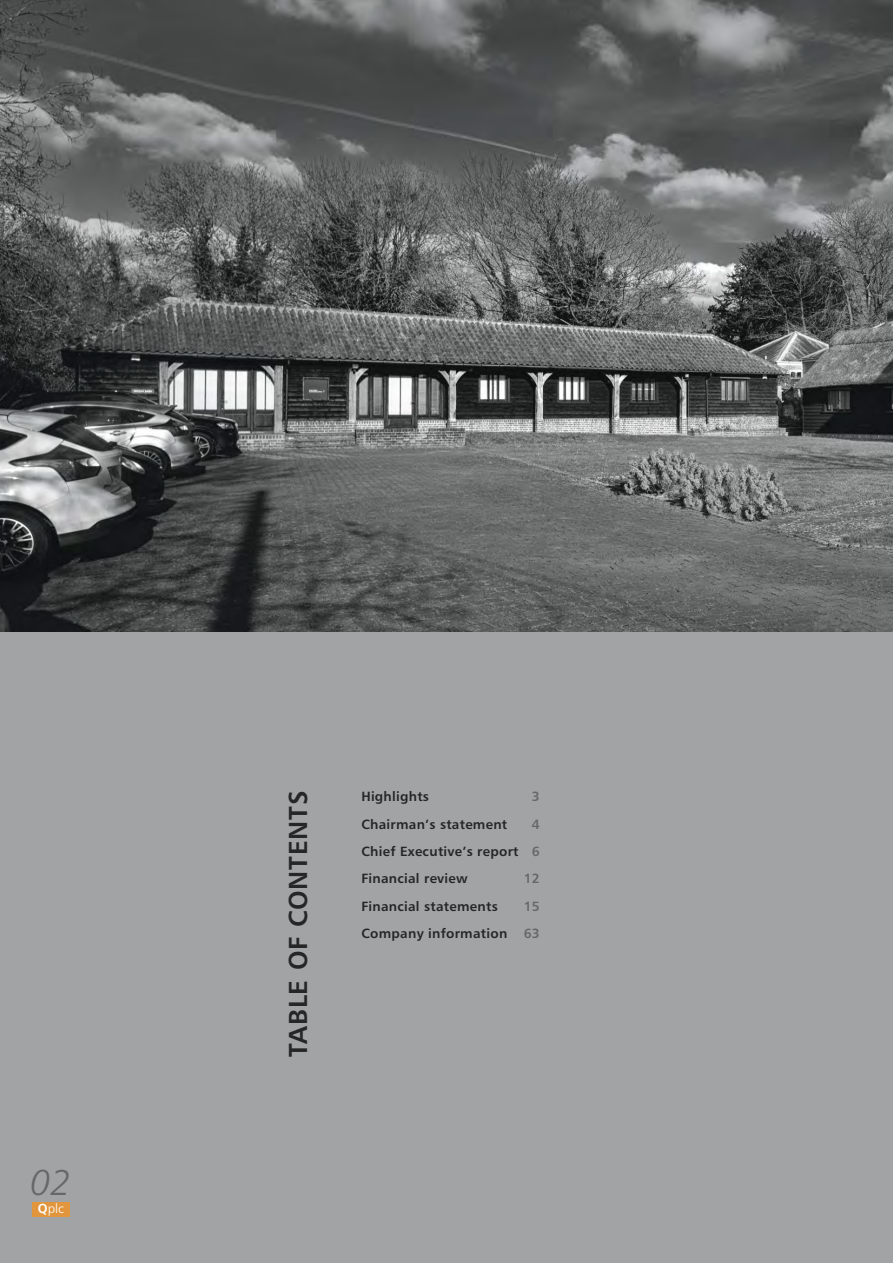
<style>
.page{position:relative;width:893px;height:1263px;background:#fff}
.page>*{position:absolute;margin:0;border:0;box-sizing:border-box;transform-origin:0 0}
.t1{font:36px "Humanist 777 BT Light Italic B";color:#686768}
.t2{font:26.1px "Humanist 777 BT Bold B";letter-spacing:.03em;color:#272627}
.t3{font:13.35px/27.5px "Humanist 777 BT Bold B";letter-spacing:.02em;color:#272627;text-align:justify}
.t4{font:13.35px "Humanist 777 BT Bold B";color:#686768}
.t5{font:13.2px "Humanist 777 BT Light B";color:#fff}
.s1{font-family:"Humanist 777 BT Bold B"}
.s2{color:#686768}
</style>
<div class="page">
<div style="left:0;top:629px;width:893px;height:634px;background:#a1a3a5"></div>
<div style="left:32px;top:1202px;width:38px;height:15px;background:#e1953c"></div>
<img style="left:0;top:0;width:893px;height:631px">
<h1 class="t1" style="left:30px;top:1168px;width:42px">02</h1>
<p class="t5" style="left:38px;top:1203px;width:28px"><span class="s1">Q</span>plc</p>
<h2 class="t2" style="left:288px;top:1057px;width:268px;rotate:-90deg">TABLE OF CONTENTS</h2>
<p class="t3" style="left:361px;top:784px;width:69px">Highlights</p>
<p class="t4" style="left:532px;top:791px;width:9px">3</p>
<p class="t3" style="left:361px;top:811px;width:147px">Chairman’s statement</p>
<p class="t3" style="left:361px;top:811px;width:180px;text-indent:170px"><span class="s2">4<br></span>Chief Executive’s report <span class="s2">6<br></span>Financial review</p>
<p class="t4" style="left:524px;top:873px;width:18px">12</p>
<p class="t3" style="left:361px;top:893px;width:138px">Financial statements</p>
<p class="t3" style="left:361px;top:893px;width:180px;text-align:right"><span class="s2">15<br></span>Company information <span class="s2">63</span></p>
</div>
